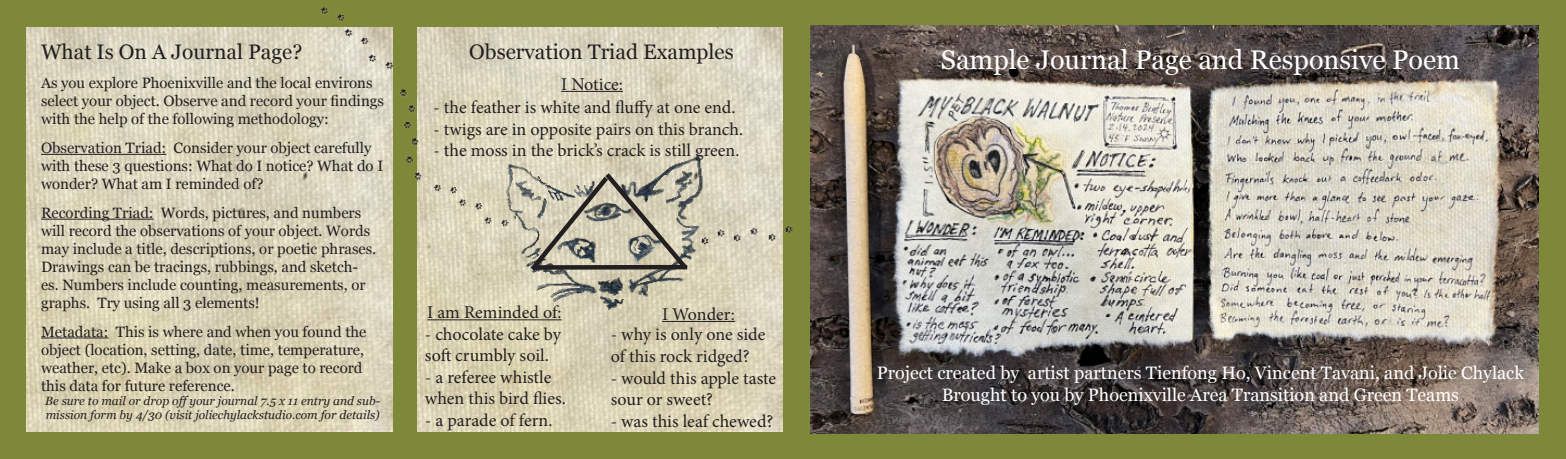
<style>
.page{position:relative;width:1566px;height:459px;background:#7d8838}
.page>*{position:absolute;margin:0;border:0;box-sizing:border-box;transform-origin:0 0}
.t1{font:27px "Georgia";color:#fff}
.t2{font:21px "Georgia";color:#231f20}
.t3{font:18px/21.6px "Minion Pro";color:#231f20}
.t4{font:18px "Georgia";color:#fff}
.t5{font:15px/18px "Georgia";color:#231f20}
.t6{font:italic 12px/14.4px "Georgia";color:#231f20}
</style>
<div class="page">
<img style="left:417px;top:27px;width:366px;height:405px">
<img style="left:439px;top:77px;width:338px;height:243px">
<img style="left:26px;top:27px;width:366px;height:405px">
<img style="left:810px;top:25px;width:729px;height:409px">
<svg style="left:526px;top:168px;width:166px;height:107px;background:#b5b19f"></svg>
<div style="left:534px;top:265px;width:153px;height:5px;background:#231f20"></div>
<hr style="left:41px;top:154px;width:125px;height:1px;background:#231f20">
<hr style="left:41px;top:219px;width:113px;height:1px;background:#231f20">
<hr style="left:41px;top:338px;width:68px;height:1px;background:#231f20">
<hr style="left:662px;top:321px;width:73px;height:1px;background:#231f20">
<img style="left:308px;top:6px;width:86px;height:81px">
<img style="left:383px;top:87px;width:53px;height:96px">
<img style="left:424px;top:164px;width:94px;height:84px">
<img style="left:700px;top:210px;width:93px;height:51px">
<hr style="left:427px;top:319px;width:135px;height:1px;background:#231f20">
<hr style="left:561px;top:91px;width:62px;height:1px;background:#231f20">
<p class="t2" style="left:41px;top:37px;width:263px">What Is On A Journal Page?</p>
<p class="t5" style="left:41px;top:73px;width:344px">As you explore Phoenixville and the local environs select your object. Observe and record your findings with the help of the following methodology:</p>
<p class="t5" style="left:41px;top:138px;width:344px">Observation Triad: Consider your object carefully with these 3 questions: What do I notice? What do I wonder? What am I reminded of?</p>
<p class="t5" style="left:41px;top:203px;width:337px">Recording Triad: Words, pictures, and numbers will record the observations of your object. Words may include a title, descriptions, or poetic phrases.<br>Drawings can be tracings, rubbings, and sketch&shy;es. Numbers include counting, measurements, or graphs. Try using all 3 elements!</p>
<p class="t5" style="left:41px;top:322px;width:327px">Metadata: This is where and when you found the object (location, setting, date, time, temperature, weather, etc). Make a box on your page to record this data for future reference.</p>
<p class="t6" style="left:45px;top:393px;width:336px">Be sure to mail or drop off your journal 7.5 x 11 entry and sub&shy;mission form by 4/30 (visit joliechylackstudio.com for details)</p>
<p class="t2" style="left:469px;top:37px;width:266px">Observation Triad Examples</p>
<p class="t3" style="left:561px;top:73px;width:63px">I Notice:</p>
<p class="t3" style="left:433px;top:97px;width:303px">- the feather is white and fluffy at one end.</p>
<p class="t3" style="left:433px;top:118px;width:311px">- twigs are in opposite pairs on this branch.</p>
<p class="t3" style="left:433px;top:140px;width:308px">- the moss in the brick’s crack is still green.</p>
<p class="t3" style="left:427px;top:302px;width:136px">I am Reminded of:</p>
<p class="t3" style="left:425px;top:323px;width:138px">- chocolate cake by soft crumbly soil.</p>
<p class="t3" style="left:425px;top:366px;width:142px">- a referee whistle when this bird flies.</p>
<p class="t3" style="left:425px;top:410px;width:129px">- a parade of fern.</p>
<p class="t3" style="left:662px;top:303px;width:75px">I Wonder:</p>
<p class="t3" style="left:611px;top:324px;width:156px">- why is only one side of this rock ridged?</p>
<p class="t3" style="left:611px;top:367px;width:167px">- would this apple taste sour or sweet?</p>
<p class="t3" style="left:611px;top:410px;width:164px">- was this leaf chewed?</p>
<p class="t1" style="left:941px;top:40px;width:521px">Sample Journal Page and Responsive Poem</p>
<p class="t4" style="left:877px;top:360px;width:649px">Project created by artist partners Tienfong Ho, Vincent Tavani, and Jolie Chylack</p>
<p class="t4" style="left:942px;top:381px;width:519px">Brought to you by Phoenixville Area Transition and Green Teams</p>
</div>
